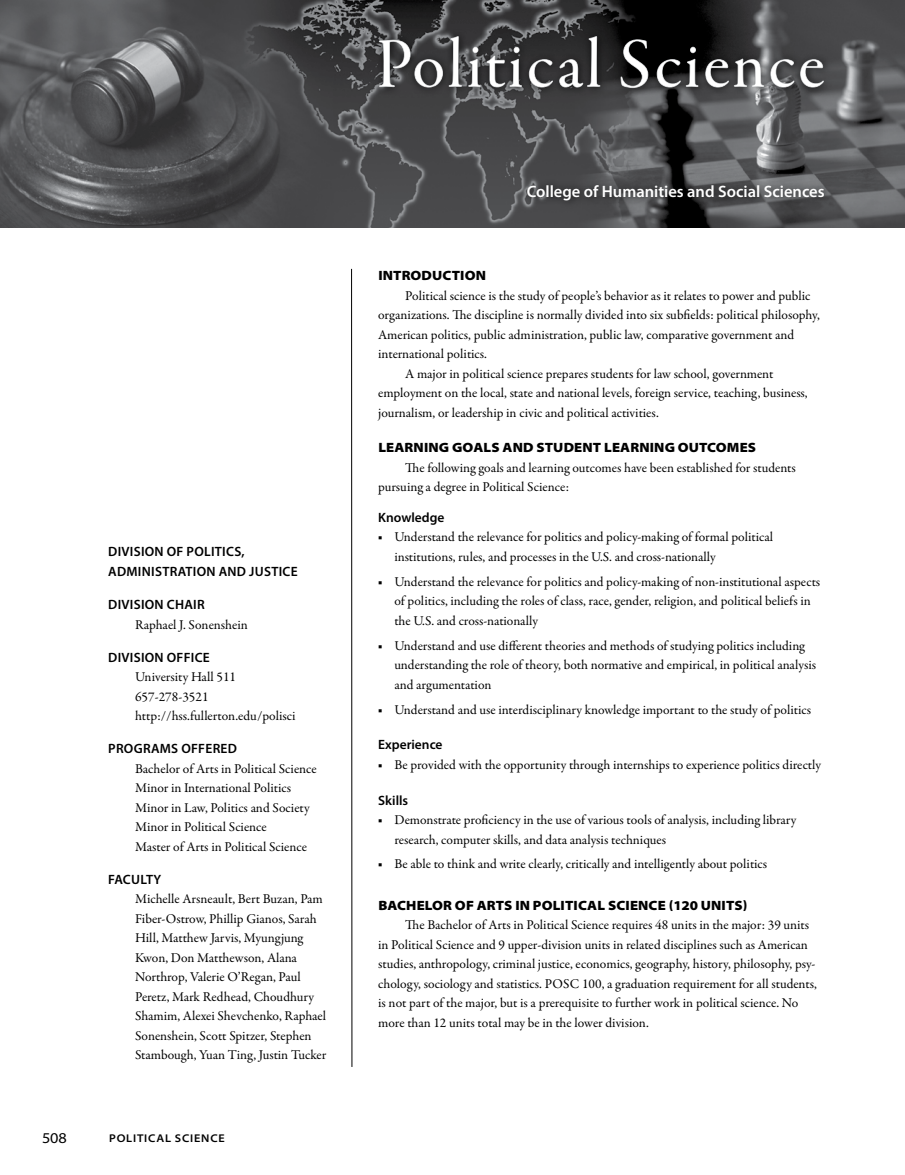
<style>
.page{position:relative;width:905px;height:1175px;background:#fff}
.page>*{position:absolute;margin:0;border:0;box-sizing:border-box;transform-origin:0 0}
.Academic_Programs-_L{font:72px "Garamond Premr Pro Disp";letter-spacing:.05em;color:#fff}
.College_Name__Academ{font:600 16.5px "Myriad Pro";color:#fff}
.Page_Number{font:semi-expanded 15px "Myriad Pro";color:#000}
.Body_Text{font:13.5px/19.5px "Garamond Premr Pro";color:#000}
.List{font:13.5px/19.5px "Garamond Premr Pro";color:#000}
.At-a-Glance{font:13.5px/19.5px "Garamond Premr Pro";color:#000}
.Headline{font:900 semi-expanded 13.5px "Myriad Pro";letter-spacing:.01em;color:#000}
.At-a-Glance_Title{font:600 13.5px/19.5px "Myriad Pro";letter-spacing:.02em;color:#000}
.Subhead{font:600 13.5px "Myriad Pro";color:#000}
.Page_Footer{font:600 semi-expanded 11.25px "Myriad Pro";letter-spacing:.07em;color:#000}
.s1{font-weight:600}
</style>
<div class="page">
<hr style="left:351px;top:269px;width:1px;height:797px;background:#000">
<img style="left:0;top:0;width:904px;height:228px">
<div style="left:373px;top:29px;width:459px;height:67px;background:#000;opacity:.75"></div>
<svg style="left:378px;top:36px;width:84px;height:52px;background:#4a4b4c"></svg>
<svg style="left:468px;top:46px;width:54px;height:42px;background:#4b4b4d"></svg>
<svg style="left:528px;top:59px;width:25px;height:29px"></svg>
<svg style="left:559px;top:36px;width:41px;height:52px;background:#3b3b3c"></svg>
<svg style="left:620px;top:39px;width:28px;height:49px"></svg>
<svg style="left:656px;top:46px;width:42px;height:42px;background:#232324"></svg>
<svg style="left:705px;top:58px;width:59px;height:81px;background:#5f6061"></svg>
<svg style="left:770px;top:59px;width:54px;height:29px;background:#57585a"></svg>
<div style="left:521px;top:178px;width:311px;height:30px;background:#000;opacity:.75"></div>
<p class="At-a-Glance_Title" style="left:108px;top:542px;width:191px">DIVISION OF POLITICS,<br>ADMINISTRATION AND JUSTICE</p>
<p class="At-a-Glance_Title" style="left:108px;top:594px;width:98px">DIVISION CHAIR</p>
<h4 class="At-a-Glance" style="left:135px;top:615px;width:114px">Raphael J. Sonenshein</h4>
<p class="At-a-Glance_Title" style="left:108px;top:647px;width:103px">DIVISION OFFICE</p>
<h4 class="At-a-Glance" style="left:135px;top:667px;width:103px">University Hall 511</h4>
<h4 class="At-a-Glance" style="left:135px;top:687px;width:75px">657-278-3521</h4>
<h4 class="At-a-Glance" style="left:135px;top:706px;width:162px">http://hss.fullerton.edu/polisci</h4>
<p class="At-a-Glance_Title" style="left:108px;top:738px;width:130px">PROGRAMS OFFERED</p>
<h4 class="At-a-Glance" style="left:135px;top:759px;width:183px">Bachelor of Arts in Political Science</h4>
<h4 class="At-a-Glance" style="left:135px;top:778px;width:157px">Minor in International Politics</h4>
<h4 class="At-a-Glance" style="left:135px;top:798px;width:176px">Minor in Law, Politics and Society</h4>
<h4 class="At-a-Glance" style="left:135px;top:817px;width:133px">Minor in Political Science</h4>
<h4 class="At-a-Glance" style="left:135px;top:837px;width:173px">Master of Arts in Political Science</h4>
<p class="At-a-Glance_Title" style="left:108px;top:869px;width:55px">FACULTY</p>
<h4 class="At-a-Glance" style="left:135px;top:889px;width:193px">Michelle Arsneault, Bert Buzan, Pam Fiber-Ostrow, Phillip Gianos, Sarah Hill, Matthew Jarvis, Myungjung Kwon, Don Matthewson, Alana Northrop, Valerie O’Regan, Paul Peretz, Mark Redhead, Choudhury Shamim, Alexei Shevchenko, Raphael Sonenshein, Scott Spitzer, Stephen Stambough, Yuan Ting, Justin Tucker</h4>
<p class="Page_Number" style="left:42px;top:1128px;width:26px">508</p>
<p class="Page_Footer" style="left:109px;top:1131px;width:117px">POLITICAL SCIENCE</p>
<p class="Academic_Programs-_L" style="left:376px;top:25px;width:449px">Political Science</p>
<p class="College_Name__Academ" style="left:526px;top:180px;width:299px">College of Humanities and Social Sciences</p>
<h2 class="Headline" style="left:378px;top:266px;width:109px">INTRODUCTION</h2>
<p class="Body_Text" style="left:378px;top:286px;width:443px;text-indent:27px">Political science is the study of people’s behavior as it relates to power and public organizations. The discipline is normally divided into six subfields: political philosophy, American politics, public administration, public law, comparative government and international politics.</p>
<p class="Body_Text" style="left:378px;top:364px;width:431px;text-indent:27px">A major in political science prepares students for law school, government employment on the local, state and national levels, foreign service, teaching, business, journalism, or leadership in civic and political activities.</p>
<h2 class="Headline" style="left:378px;top:438px;width:379px">LEARNING GOALS AND STUDENT LEARNING OUTCOMES</h2>
<p class="Body_Text" style="left:378px;top:458px;width:419px;text-indent:27px">The following goals and learning outcomes have been established for students pursuing a degree in Political Science:</p>
<p class="Subhead" style="left:378px;top:508px;width:68px">Knowledge</p>
<p class="List" style="left:394px;top:527px;width:380px;text-indent:-16px"><span class="s1">■</span> Understand the relevance for politics and policy-making of formal political institutions, rules, and processes in the U.S. and cross-nationally</p>
<p class="List" style="left:394px;top:572px;width:427px;text-indent:-16px"><span class="s1">■</span> Understand the relevance for politics and policy-making of non-institutional aspects of politics, including the roles of class, race, gender, religion, and political beliefs in the U.S. and cross-nationally</p>
<p class="List" style="left:394px;top:636px;width:423px;text-indent:-16px"><span class="s1">■</span> Understand and use different theories and methods of studying politics including understanding the role of theory, both normative and empirical, in political analysis and argumentation</p>
<p class="List" style="left:378px;top:700px;width:434px"><span class="s1">■</span> Understand and use interdisciplinary knowledge important to the study of politics</p>
<p class="Subhead" style="left:378px;top:736px;width:66px">Experience</p>
<p class="List" style="left:378px;top:755px;width:444px"><span class="s1">■</span> Be provided with the opportunity through internships to experience politics directly</p>
<p class="Subhead" style="left:378px;top:791px;width:32px">Skills</p>
<p class="List" style="left:394px;top:810px;width:403px;text-indent:-16px"><span class="s1">■</span> Demonstrate proficiency in the use of various tools of analysis, including library research, computer skills, and data analysis techniques</p>
<p class="List" style="left:378px;top:854px;width:390px"><span class="s1">■</span> Be able to think and write clearly, critically and intelligently about politics</p>
<h2 class="Headline" style="left:378px;top:896px;width:370px">BACHELOR OF ARTS IN POLITICAL SCIENCE (120 UNITS)</h2>
<p class="Body_Text" style="left:378px;top:915px;width:440px;text-indent:27px">The Bachelor of Arts in Political Science requires 48 units in the major: 39 units in Political Science and 9 upper-division units in related disciplines such as American studies, anthropology, criminal justice, economics, geography, history, philosophy, psy&shy;chology, sociology and statistics. POSC 100, a graduation requirement for all students, is not part of the major, but is a prerequisite to further work in political science. No more than 12 units total may be in the lower division.</p>
</div>
